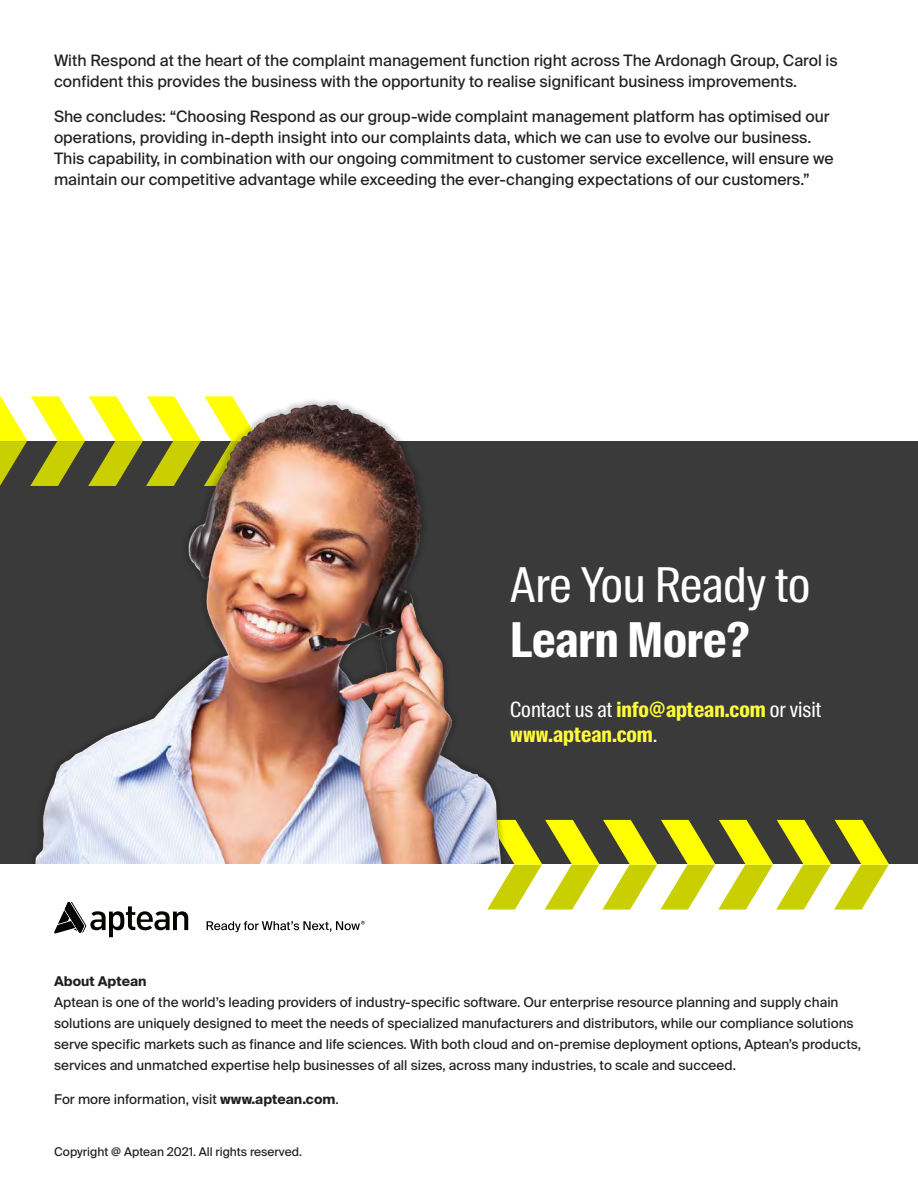
<style>
.page{position:relative;width:918px;height:1188px;background:#fff}
.page>*{position:absolute;margin:0;border:0;box-sizing:border-box;transform-origin:0 0}
.White_Title{font:48px/55.5px "Suisse Intl Cond";color:#fff}
.White_Text{font:700 21px/25.5px "Suisse Intl Cond";color:#fffc3b}
.Body_Text{font:15.75px/21px "Suisse Intl";color:#231f20}
.t1{font:13.5px/21px "Suisse Intl";color:#231f20}
.t2{font:700 13.5px "Suisse Intl";color:#231f20}
.t3{font:12px "Suisse Intl";color:#231f20}
.s1{font-weight:700}
.s2{font-weight:400;color:#fff}
</style>
<div class="page">
<svg style="left:54px;top:902px;width:134px;height:35px"></svg>
<svg style="left:207px;top:921px;width:158px;height:11px"></svg>
<div style="left:0;top:441px;width:918px;height:423px;background:#3a3a3a"></div>
<svg style="left:487px;top:820px;width:402px;height:90px"></svg>
<svg style="left:0;top:396px;width:6px;height:90px"></svg>
<img style="left:6px;top:396px;width:526px;height:468px">
<p class="Body_Text" style="left:54px;top:50px;width:785px">With Respond at the heart of the complaint management function right across The Ardonagh Group, Carol is confident this provides the business with the opportunity to realise significant business improvements.</p>
<p class="Body_Text" style="left:54px;top:106px;width:781px">She concludes: “Choosing Respond as our group-wide complaint management platform has optimised our operations, providing in-depth insight into our complaints data, which we can use to evolve our business.<br>This capability, in combination with our ongoing commitment to customer service excellence, will ensure we maintain our competitive advantage while exceeding the ever-changing expectations of our customers.”</p>
<p class="White_Title" style="left:510px;top:557px;width:302px">Are You Ready to<br><span class="s1">Learn More?</span></p>
<p class="White_Text" style="left:510px;top:697px;width:313px"><span class="s2">Contact us at</span> info@aptean.com <span class="s2">or visit </span>www.aptean.com<span class="s2">.</span></p>
<p class="t2" style="left:54px;top:973px;width:94px">About Aptean</p>
<p class="t1" style="left:54px;top:991px;width:808px">Aptean is one of the world’s leading providers of industry-specific software. Our enterprise resource planning and supply chain solutions are uniquely designed to meet the needs of specialized manufacturers and distributors, while our compliance solutions serve specific markets such as finance and life sciences. With both cloud and on-premise deployment options, Aptean’s products, services and unmatched expertise help businesses of all sizes, across many industries, to scale and succeed.</p>
<p class="t1" style="left:54px;top:1089px;width:286px">For more information, visit <span class="s1">www.aptean.com</span>.</p>
<p class="t3" style="left:54px;top:1145px;width:249px">Copyright @ Aptean 2021. All rights reserved.</p>
</div>
